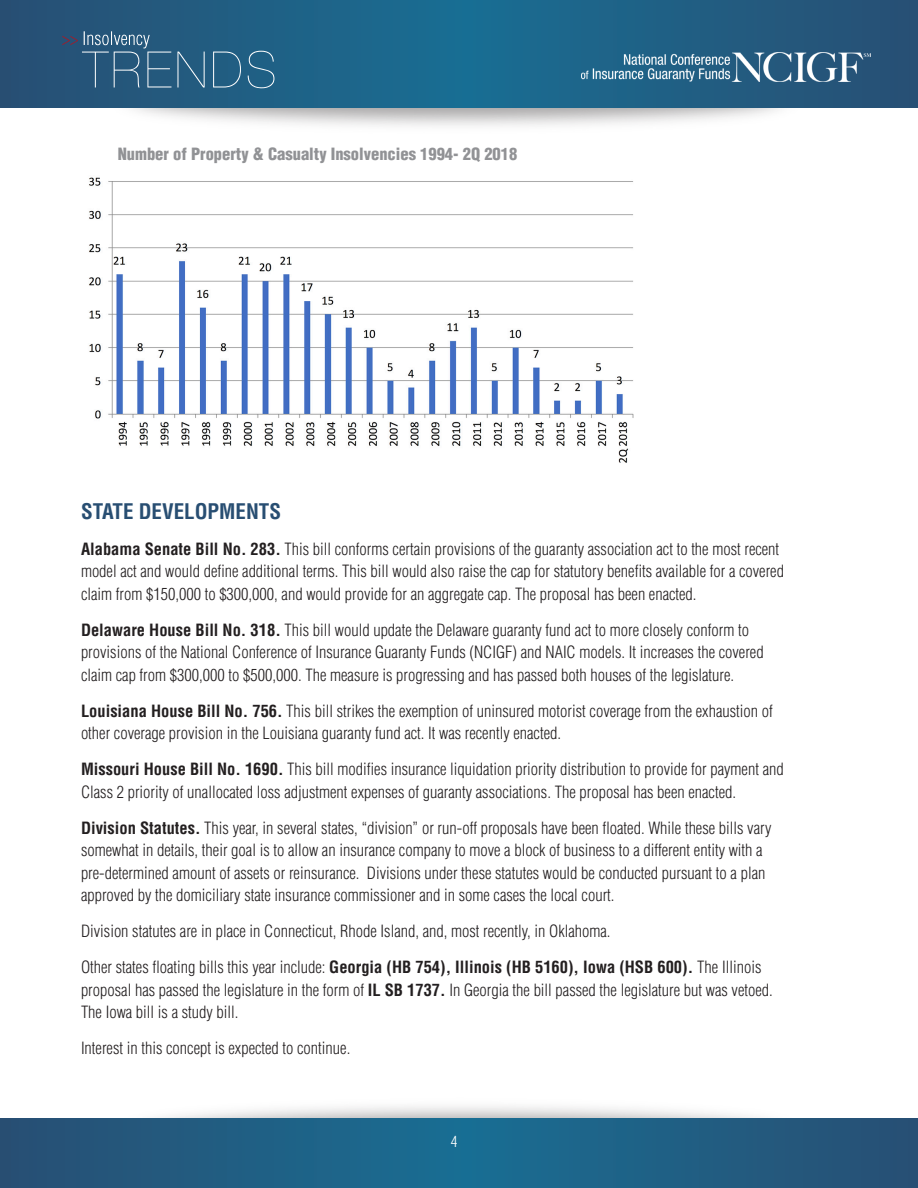
<style>
.page{position:relative;width:918px;height:1188px;background:#fff}
.page>*{position:absolute;margin:0;border:0;box-sizing:border-box;transform-origin:0 0}
.t1{font:700 condensed 21px "Helvetica";color:#284e72}
.t2{font:300 condensed 16.5px/22.5px "Helvetica";color:#231f20}
.t3{font:900 condensed 16.5px "Helvetica";color:#919295}
.t4{font:300 condensed 15px "Helvetica";color:#fff}
.s1{font-weight:700}
</style>
<div class="page">
<img style="left:98px;top:1106px;width:719px;height:13px">
<svg style="left:0;top:1119px;width:918px;height:69px;background:#205e82"></svg>
<svg style="left:0;top:0;width:918px;height:108px;background:#205f83"></svg>
<img style="left:581px;top:52px;width:289px;height:30px">
<svg style="left:62px;top:31px;width:212px;height:57px;background:#326486"></svg>
<img style="left:89px;top:177px;width:545px;height:286px">
<p class="t3" style="left:118px;top:144px;width:401px">Number of Property &amp; Casualty Insolvencies 1994- 2Q 2018</p>
<p class="t1" style="left:81px;top:498px;width:202px">STATE DEVELOPMENTS</p>
<p class="t2" style="left:81px;top:538px;width:705px"><span class="s1">Alabama Senate Bill No. 283.</span> This bill conforms certain provisions of the guaranty association act to the most recent model act and would define additional terms. This bill would also raise the cap for statutory benefits available for a covered claim from $150,000 to $300,000, and would provide for an aggregate cap. The proposal has been enacted.</p>
<p class="t2" style="left:81px;top:619px;width:684px"><span class="s1">Delaware House Bill No. 318.</span> This bill would update the Delaware guaranty fund act to more closely conform to provisions of the National Conference of Insurance Guaranty Funds (NCIGF) and NAIC models. It increases the covered claim cap from $300,000 to $500,000. The measure is progressing and has passed both houses of the legislature.</p>
<p class="t2" style="left:81px;top:700px;width:693px"><span class="s1">Louisiana House Bill No. 756.</span> This bill strikes the exemption of uninsured motorist coverage from the exhaustion of other coverage provision in the Louisiana guaranty fund act. It was recently enacted.</p>
<p class="t2" style="left:81px;top:758px;width:704px"><span class="s1">Missouri House Bill No. 1690.</span> This bill modifies insurance liquidation priority distribution to provide for payment and<br>Class 2 priority of unallocated loss adjustment expenses of guaranty associations. The proposal has been enacted.</p>
<p class="t2" style="left:81px;top:817px;width:692px"><span class="s1">Division Statutes.</span> This year, in several states, “division” or run-off proposals have been floated. While these bills vary somewhat in details, their goal is to allow an insurance company to move a block of business to a different entity with a pre-determined amount of assets or reinsurance. Divisions under these statutes would be conducted pursuant to a plan approved by the domiciliary state insurance commissioner and in some cases the local court.</p>
<p class="t2" style="left:81px;top:920px;width:531px">Division statutes are in place in Connecticut, Rhode Island, and, most recently, in Oklahoma.</p>
<p class="t2" style="left:81px;top:956px;width:693px">Other states floating bills this year include: <span class="s1">Georgia (HB 754), Illinois (HB 5160), Iowa (HSB 600).</span> The Illinois proposal has passed the legislature in the form of <span class="s1">IL SB 1737.</span> In Georgia the bill passed the legislature but was vetoed.<br>The Iowa bill is a study bill.</p>
<p class="t2" style="left:81px;top:1037px;width:271px">Interest in this concept is expected to continue.</p>
<p class="t4" style="left:451px;top:1132px;width:8px">4</p>
</div>
